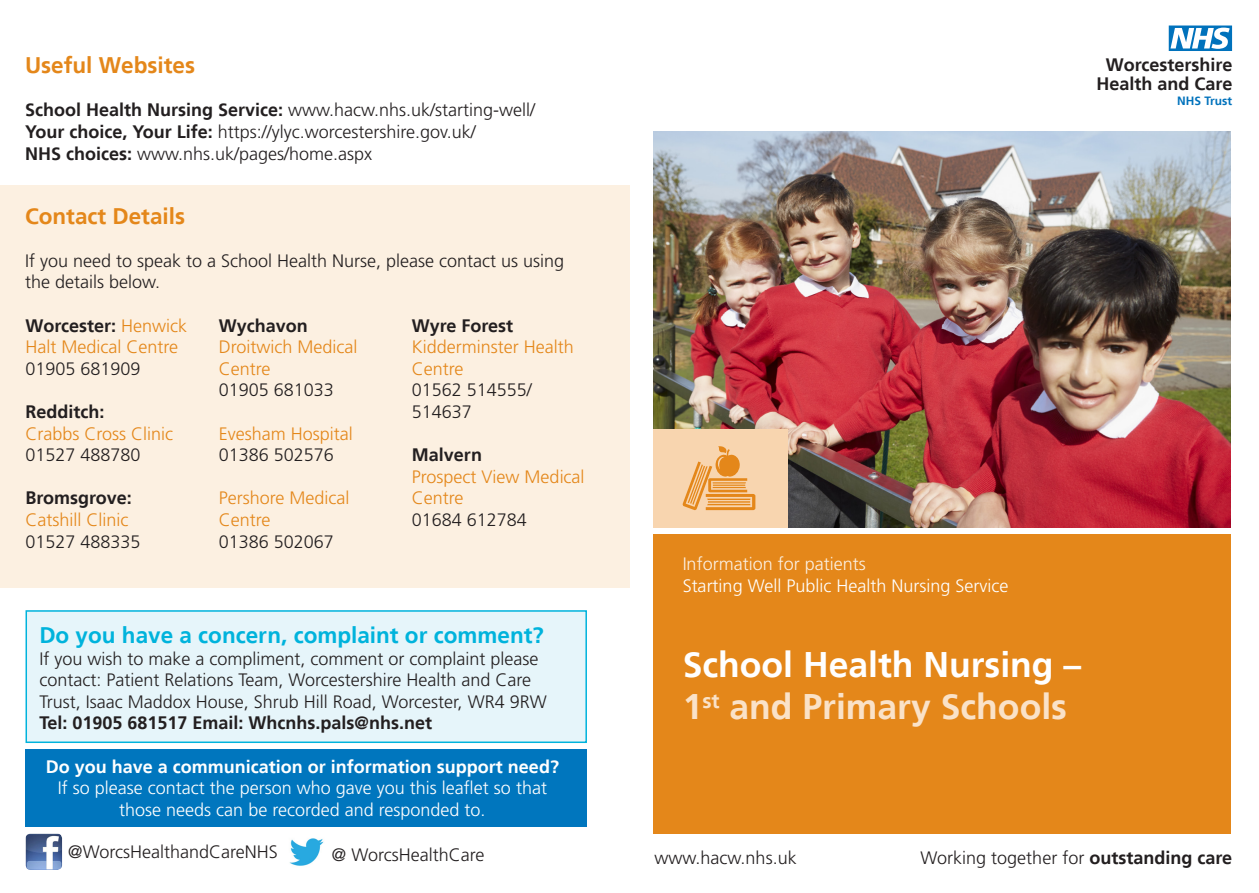
<style>
.page{position:relative;width:1259px;height:893px;background:#fff}
.page>*{position:absolute;margin:0;border:0;box-sizing:border-box;transform-origin:0 0}
.t1{font:700 35.55px "Frutiger";color:#fff}
.t2{font:700 35.55px "Frutiger";color:#fae2c8}
.headings_15pt_bold{font:700 22.5px "Frutiger";color:#00b3dc}
.headings_15pt_bold-2{font:700 22.5px "Frutiger";color:#e4871a}
.Body_copy{font:300 18px/21.6px "Frutiger LT Std";color:#231f20}
.Body_copy-2{font:300 18px/21.6px "Frutiger LT Std";color:#e4871a}
.Body_copy-3{font:300 18px/21.6px "Frutiger LT Std";color:#fff;text-align:center}
.Body_copy-4{font:700 18px/18.3px "Frutiger";color:#231f20;text-align:center}
.Body_copy-5{font:700 18px "Frutiger";color:#fff}
.t3{font:300 18px "Frutiger LT Std";color:#fcf0e1}
.t4{font:700 12px "Frutiger";color:#0072bc}
.s1{font-family:"Frutiger";font-weight:700}
.s2{font-family:"Frutiger";font-weight:700;color:#231f20}
</style>
<div class="page">
<img style="left:653px;top:132px;width:577px;height:395px">
<div style="left:653px;top:429px;width:135px;height:98px;background:#f8d5af"></div>
<div style="left:653px;top:535px;width:577px;height:299px;background:#e4871a"></div>
<svg style="left:1168px;top:26px;width:64px;height:25px"></svg>
<svg style="left:682px;top:446px;width:73px;height:64px"></svg>
<div style="left:0;top:185px;width:629px;height:403px;background:#fcf0e1"></div>
<div style="left:26px;top:749px;width:561px;height:78px;background:#0076be"></div>
<div style="left:26px;top:610px;width:561px;height:133px;background:#e6f5fa;border:2px solid #00b3dc"></div>
<img style="left:26px;top:833px;width:36px;height:37px">
<img style="left:289px;top:838px;width:35px;height:28px">
<p class="headings_15pt_bold-2" style="left:25px;top:52px;width:172px">Useful Websites</p>
<p class="Body_copy" style="left:25px;top:100px;width:512px"><span class="s1">School Health Nursing Service:</span> www.hacw.nhs.uk/starting-well/</p>
<p class="Body_copy" style="left:25px;top:121px;width:452px"><span class="s1">Your choice, Your Life:</span> https://ylyc.worcestershire.gov.uk/</p>
<p class="Body_copy" style="left:25px;top:143px;width:349px"><span class="s1">NHS choices:</span> www.nhs.uk/pages/home.aspx</p>
<p class="headings_15pt_bold-2" style="left:25px;top:203px;width:162px">Contact Details</p>
<p class="Body_copy" style="left:25px;top:250px;width:541px">If you need to speak to a School Health Nurse, please contact us using the details below.</p>
<p class="Body_copy-2" style="left:26px;top:315px;width:163px"><span class="s2">Worcester:</span> Henwick<br>Halt Medical Centre</p>
<p class="Body_copy" style="left:26px;top:358px;width:117px">01905 681909</p>
<p class="Body_copy-2" style="left:26px;top:401px;width:149px"><span class="s2">Redditch:<br></span>Crabbs Cross Clinic</p>
<p class="Body_copy" style="left:26px;top:444px;width:117px">01527 488780</p>
<p class="Body_copy-2" style="left:26px;top:488px;width:108px"><span class="s2">Bromsgrove:<br></span>Catshill Clinic</p>
<p class="Body_copy" style="left:26px;top:531px;width:117px">01527 488335</p>
<p class="Body_copy-4" style="left:219px;top:316px;width:91px">Wychavon</p>
<p class="Body_copy-2" style="left:219px;top:336px;width:140px">Droitwich Medical<br>Centre</p>
<p class="Body_copy" style="left:219px;top:380px;width:117px">01905 681033</p>
<p class="Body_copy-2" style="left:219px;top:423px;width:136px">Evesham Hospital</p>
<p class="Body_copy" style="left:219px;top:444px;width:117px">01386 502576</p>
<p class="Body_copy-2" style="left:219px;top:488px;width:132px">Pershore Medical<br>Centre</p>
<p class="Body_copy" style="left:219px;top:531px;width:117px">01386 502067</p>
<p class="Body_copy-4" style="left:412px;top:316px;width:103px">Wyre Forest</p>
<p class="Body_copy-2" style="left:412px;top:336px;width:163px">Kidderminster Health<br>Centre</p>
<p class="Body_copy" style="left:412px;top:380px;width:122px">01562 514555/<br>514637</p>
<p class="Body_copy-4" style="left:412px;top:446px;width:72px">Malvern</p>
<p class="Body_copy-2" style="left:412px;top:466px;width:174px">Prospect View Medical<br>Centre</p>
<p class="Body_copy" style="left:412px;top:509px;width:117px">01684 612784</p>
<p class="headings_15pt_bold" style="left:39px;top:622px;width:506px">Do you have a concern, complaint or comment?</p>
<p class="Body_copy" style="left:39px;top:648px;width:509px">If you wish to make a compliment, comment or complaint please contact: Patient Relations Team, Worcestershire Health and Care<br>Trust, Isaac Maddox House, Shrub Hill Road, Worcester, WR4 9RW</p>
<p class="Body_copy-4" style="left:39px;top:714px;width:394px">Tel: 01905 681517 Email: Whcnhs.pals@nhs.net</p>
<p class="Body_copy-5" style="left:46px;top:756px;width:515px">Do you have a communication or information support need?</p>
<p class="Body_copy-3" style="left:58px;top:777px;width:491px">If so please contact the person who gave you this leaflet so that those needs can be recorded and responded to.</p>
<p class="Body_copy" style="left:68px;top:841px;width:211px">@WorcsHealthandCareNHS</p>
<p class="Body_copy" style="left:332px;top:844px;width:154px">@ WorcsHealthCare</p>
<p class="Body_copy-4" style="left:1096px;top:56px;width:137px">Worcestershire<br>Health and Care</p>
<p class="t4" style="left:1177px;top:93px;width:56px">NHS Trust</p>
<p class="t3" style="left:682px;top:554px;width:185px">Information for patients</p>
<p class="Body_copy-3" style="left:682px;top:575px;width:327px">Starting Well Public Health Nursing Service</p>
<p class="t1" style="left:682px;top:644px;width:400px">School Health Nursing –</p>
<p class="t2" style="left:682px;top:686px;width:386px">1<sup>st</sup> and Primary Schools</p>
<p class="Body_copy" style="left:654px;top:847px;width:144px">www.hacw.nhs.uk</p>
<p class="Body_copy" style="left:920px;top:847px;width:313px">Working together for <span class="s1">outstanding care</span></p>
</div>
